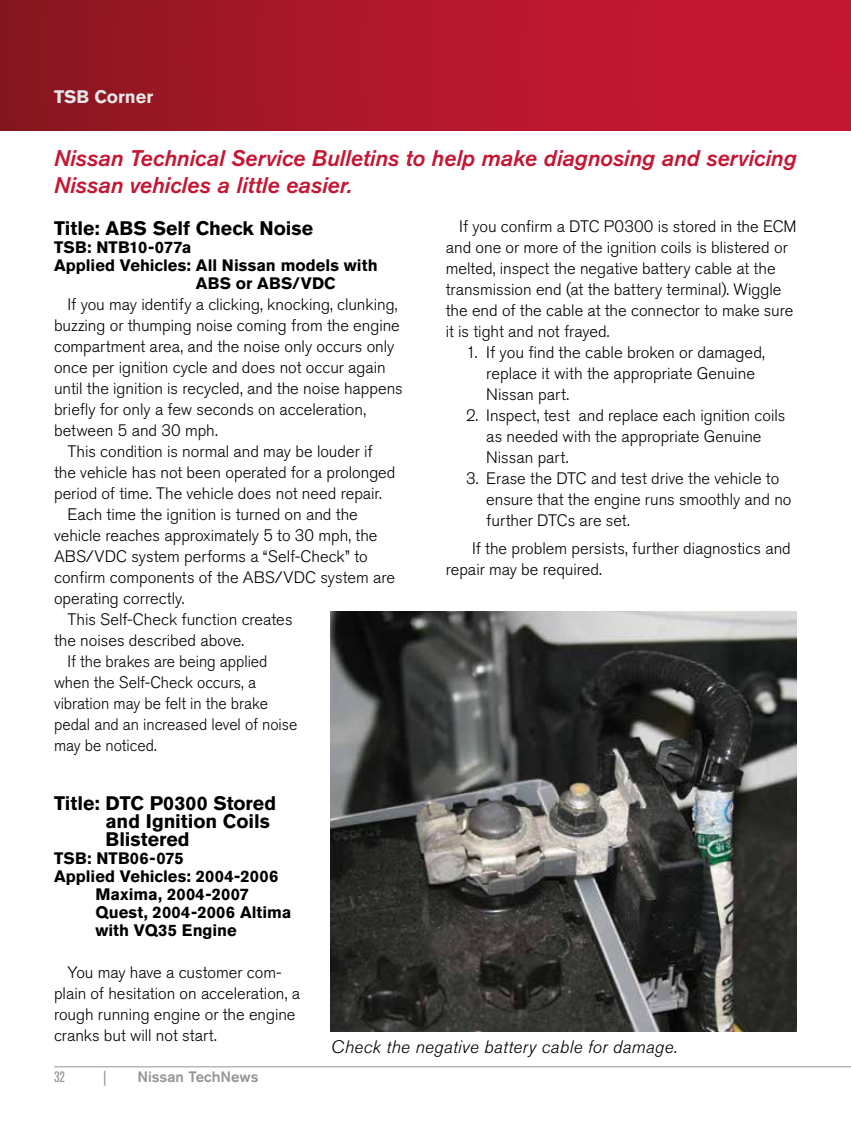
<style>
.page{position:relative;width:851px;height:1134px;background:#fff}
.page>*{position:absolute;margin:0;border:0;box-sizing:border-box;transform-origin:0 0}
.t1{font:italic 500 22.5px/27px "Nissan AG";letter-spacing:-.005em;color:#c51733}
.t2{font:700 19.5px/18px "Nissan AG";color:#000}
.t3{font:italic 300 18px "Nissan AG";letter-spacing:.015em;color:#000}
.t4{font:700 18px "Nissan AG";color:#e6e7e8}
.t5{font:300 16.5px/21px "Nissan AG";color:#000}
.t6{font:700 16.5px "Nissan AG";letter-spacing:.005em;color:#000}
.t7{font:300 16.5px "Nissan AG";color:#000;scale:.96 1}
.t8{font:500 15px "Nissan AG";color:#939598}
.t9{font:condensed 15px "Nissan AG";color:#939598}
</style>
<div class="page">
<hr style="left:54px;top:1066px;width:796px;height:1px;background:#939598">
<div style="left:0;top:0;width:850px;height:131px;background:linear-gradient(to right,#8d1621,#cf1736)"></div>
<img style="left:331px;top:611px;width:465px;height:420px">
<p class="t4" style="left:54px;top:86px;width:100px">TSB Corner</p>
<h1 class="t1" style="left:54px;top:145px;width:744px">Nissan Technical Service Bulletins to help make diagnosing and servicing<br>Nissan vehicles a little easier.</h1>
<p class="t2" style="left:54px;top:219px;width:260px">Title: ABS Self Check Noise</p>
<p class="t6" style="left:54px;top:238px;width:139px">TSB: NTB10-077a</p>
<p class="t6" style="left:54px;top:256px;width:325px">Applied Vehicles: All Nissan models with</p>
<p class="t6" style="left:196px;top:274px;width:141px">ABS or ABS/VDC</p>
<p class="t5" style="left:68px;top:294px;width:331px">If you may identify a clicking, knocking, clunking,</p>
<p class="t5" style="left:54px;top:315px;width:347px">buzzing or thumping noise coming from the engine</p>
<p class="t5" style="left:54px;top:336px;width:342px">compartment area, and the noise only occurs only</p>
<p class="t5" style="left:54px;top:357px;width:333px">once per ignition cycle and does not occur again</p>
<p class="t5" style="left:54px;top:378px;width:350px">until the ignition is recycled, and the noise happens</p>
<p class="t5" style="left:54px;top:399px;width:313px">briefly for only a few seconds on acceleration,</p>
<p class="t5" style="left:54px;top:420px;width:165px">between 5 and 30 mph.</p>
<p class="t5" style="left:68px;top:441px;width:307px">This condition is normal and may be louder if</p>
<p class="t5" style="left:54px;top:462px;width:343px">the vehicle has not been operated for a prolonged</p>
<p class="t5" style="left:54px;top:483px;width:329px">period of time. The vehicle does not need repair.</p>
<p class="t5" style="left:68px;top:504px;width:292px">Each time the ignition is turned on and the</p>
<p class="t5" style="left:54px;top:525px;width:325px">vehicle reaches approximately 5 to 30 mph, the</p>
<p class="t5" style="left:54px;top:546px;width:315px">ABS/VDC system performs a “Self-Check” to</p>
<p class="t5" style="left:54px;top:567px;width:342px">confirm components of the ABS/VDC system are</p>
<p class="t5" style="left:54px;top:588px;width:132px">operating correctly.</p>
<p class="t5" style="left:68px;top:609px;width:226px">This Self-Check function creates</p>
<p class="t5" style="left:54px;top:630px;width:192px">the noises described above.</p>
<p class="t7" style="left:68px;top:652px;width:210px">If the brakes are being applied</p>
<p class="t7" style="left:54px;top:673px;width:212px">when the Self-Check occurs, a</p>
<p class="t7" style="left:54px;top:694px;width:224px">vibration may be felt in the brake</p>
<p class="t7" style="left:54px;top:715px;width:255px">pedal and an increased level of noise</p>
<p class="t7" style="left:54px;top:736px;width:109px">may be noticed.</p>
<p class="t5" style="left:445px;top:216px;width:352px;text-indent:13px">If you confirm a DTC P0300 is stored in the ECM and one or more of the ignition coils is blistered or melted, inspect the negative battery cable at the transmission end (at the battery terminal). Wiggle the end of the cable at the connector to make sure it is tight and not frayed.</p>
<p class="t5" style="left:486px;top:342px;width:280px;text-indent:-20px">1. If you find the cable broken or damaged, replace it with the appropriate Genuine<br>Nissan part.</p>
<p class="t5" style="left:486px;top:405px;width:300px;text-indent:-20px">2. Inspect, test and replace each ignition coils as needed with the appropriate Genuine<br>Nissan part.</p>
<p class="t5" style="left:486px;top:468px;width:307px;text-indent:-20px">3. Erase the DTC and test drive the vehicle to ensure that the engine runs smoothly and no further DTCs are set.</p>
<p class="t5" style="left:446px;top:538px;width:346px;text-indent:26px">If the problem persists, further diagnostics and repair may be required.</p>
<p class="t2" style="left:105px;top:794px;width:172px;text-indent:-51px">Title: DTC P0300 Stored and Ignition Coils<br>Blistered</p>
<p class="t6" style="left:54px;top:849px;width:131px">TSB: NTB06-075</p>
<p class="t6" style="left:54px;top:867px;width:226px">Applied Vehicles: 2004-2006</p>
<p class="t6" style="left:95px;top:885px;width:155px">Maxima, 2004-2007</p>
<p class="t6" style="left:95px;top:903px;width:198px">Quest, 2004-2006 Altima</p>
<p class="t6" style="left:95px;top:921px;width:143px">with VQ35 Engine</p>
<p class="t5" style="left:54px;top:962px;width:247px;text-indent:13px">You may have a customer com&shy;plain of hesitation on acceleration, a rough running engine or the engine cranks but will not start.</p>
<p class="t9" style="left:54px;top:1069px;width:13px">32</p>
<p class="t9" style="left:103px;top:1069px;width:5px">|</p>
<p class="t8" style="left:137px;top:1068px;width:123px">Nissan TechNews</p>
<p class="t3" style="left:331px;top:1037px;width:348px">Check the negative battery cable for damage.</p>
</div>
